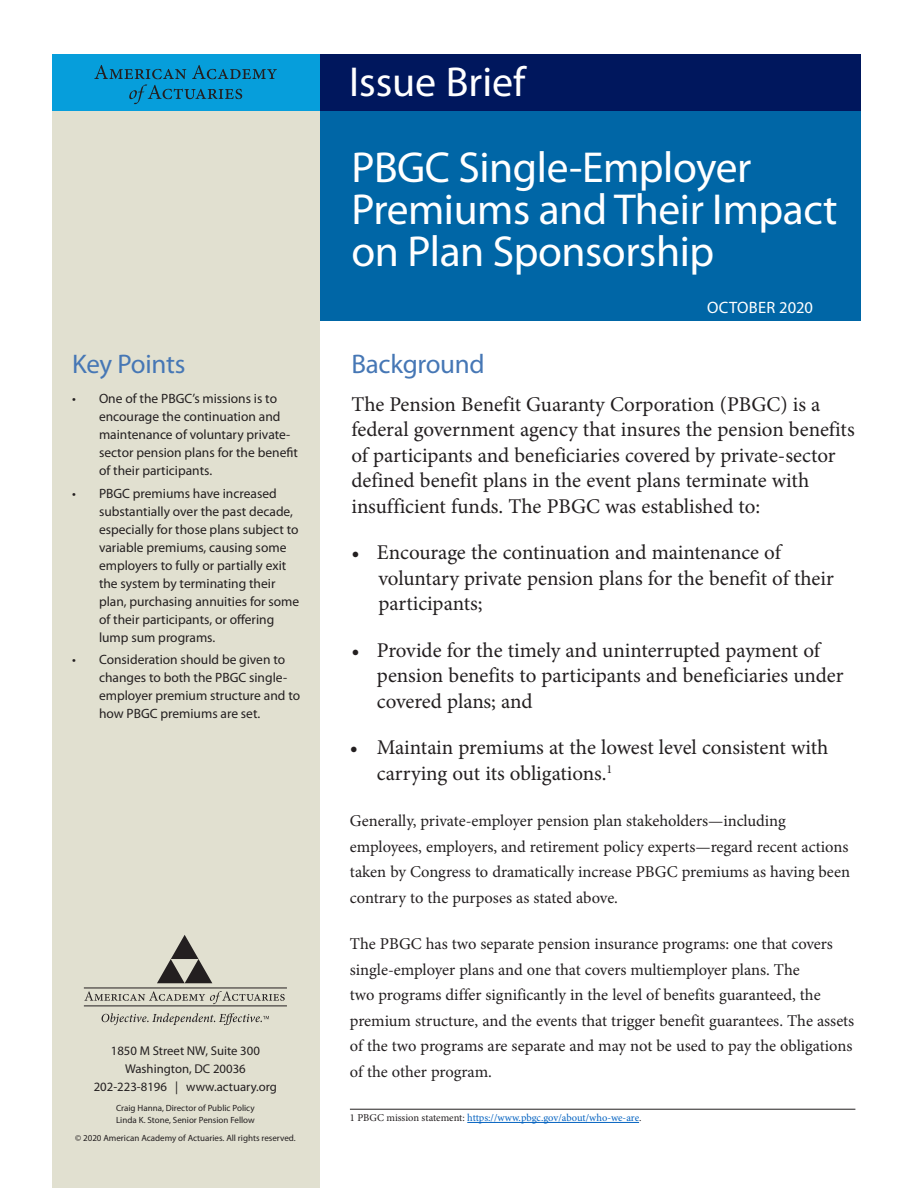
<style>
.page{position:relative;width:918px;height:1188px;background:#fff}
.page>*{position:absolute;margin:0;border:0;box-sizing:border-box;transform-origin:0 0}
.white_banner_head{font:43.5px/42px "Myriad Pro";letter-spacing:-.01em;color:#fff}
.t1{font:42px "Myriad Pro";color:#fff}
.Sub_1_Blueheads{font:27px "Myriad Pro";letter-spacing:-.01em;color:#4677b5}
.opening_paragraph{font:21px/25.5px "Minion Pro";color:#231f20}
.text_no_indent{font:16.5px/25.5px "Minion Pro";color:#231f20}
.text{font:16.5px "Myriad Pro";letter-spacing:.02em;color:#fff}
.t2{font:13.5px/18px "Myriad Pro";color:#231f20}
.t3{font:12.75px/18px "Myriad Pro";color:#231f20;text-align:center}
.first_page_footnote{font:10.5px "Minion Pro";letter-spacing:-.005em;color:#0563c1}
.t4{font:9px/12px "Myriad Pro";color:#231f20}
.s1{color:#231f20}
</style>
<div class="page">
<div style="left:304px;top:101px;width:556px;height:219px;background:#0066a6"></div>
<div style="left:52px;top:107px;width:268px;height:1081px;background:#e1e0d0"></div>
<svg style="left:157px;top:935px;width:55px;height:48px"></svg>
<svg style="left:84px;top:991px;width:201px;height:13px"></svg>
<hr style="left:84px;top:988px;width:203px;height:1px;background:#231f20">
<hr style="left:84px;top:1006px;width:203px;height:1px;background:#231f20">
<svg style="left:102px;top:1013px;width:167px;height:12px"></svg>
<div style="left:52px;top:54px;width:269px;height:57px;background:#069edb"></div>
<div style="left:320px;top:54px;width:541px;height:57px;background:#00175d"></div>
<hr style="left:94px;top:62px;width:185px;height:1px;background:#231f20">
<hr style="left:94px;top:87px;width:185px;height:1px;background:#231f20">
<svg style="left:94px;top:65px;width:183px;height:39px"></svg>
<hr style="left:128px;top:82px;width:116px;height:1px;background:#231f20">
<hr style="left:128px;top:107px;width:116px;height:1px;background:#231f20">
<hr style="left:350px;top:1109px;width:505px;height:1px;background:#231f20">
<hr style="left:467px;top:1122px;width:172px;height:1px;background:#0563c1">
<p class="Sub_1_Blueheads" style="left:72px;top:347px;width:115px">Key Points</p>
<p class="t2" style="left:99px;top:389px;width:200px;text-indent:-27px">• One of the PBGC’s missions is to encourage the continuation and maintenance of voluntary private&shy;sector pension plans for the benefit of their participants.</p>
<p class="t2" style="left:99px;top:484px;width:202px;text-indent:-27px">• PBGC premiums have increased substantially over the past decade, especially for those plans subject to variable premiums, causing some employers to fully or partially exit the system by terminating their plan, purchasing annuities for some of their participants, or offering lump sum programs.</p>
<p class="t2" style="left:99px;top:650px;width:203px;text-indent:-27px">• Consideration should be given to changes to both the PBGC single&shy;employer premium structure and to how PBGC premiums are set.</p>
<p class="t3" style="left:94px;top:1042px;width:185px">1850 M Street NW, Suite 300<br>Washington, DC 20036<br>202-223-8196 | www.actuary.org</p>
<p class="t4" style="left:116px;top:1102px;width:140px">Craig Hanna, Director of Public Policy<br>Linda K. Stone, Senior Pension Fellow</p>
<p class="t4" style="left:75px;top:1132px;width:222px">© 2020 American Academy of Actuaries. All rights reserved.</p>
<h2 class="t1" style="left:349px;top:56px;width:178px">Issue Brief</h2>
<p class="white_banner_head" style="left:351px;top:146px;width:487px">PBGC Single-Employer<br>Premiums and Their Impact on Plan Sponsorship</p>
<p class="text" style="left:707px;top:297px;width:107px">OCTOBER 2020</p>
<p class="Sub_1_Blueheads" style="left:351px;top:347px;width:135px">Background</p>
<p class="opening_paragraph" style="left:351px;top:391px;width:505px">The Pension Benefit Guaranty Corporation (PBGC) is a federal government agency that insures the pension benefits of participants and beneficiaries covered by private-sector defined benefit plans in the event plans terminate with insufficient funds. The PBGC was established to:</p>
<p class="opening_paragraph" style="left:378px;top:540px;width:457px;text-indent:-27px">• Encourage the continuation and maintenance of voluntary private pension plans for the benefit of their participants;</p>
<p class="opening_paragraph" style="left:377px;top:637px;width:468px;text-indent:-26px">• Provide for the timely and uninterrupted payment of pension benefits to participants and beneficiaries under covered plans; and</p>
<p class="opening_paragraph" style="left:377px;top:735px;width:453px;text-indent:-27px">• Maintain premiums at the lowest level consistent with carrying out its obligations.<sup>1</sup></p>
<p class="text_no_indent" style="left:350px;top:808px;width:502px">Generally, private-employer pension plan stakeholders—including employees, employers, and retirement policy experts—regard recent actions taken by Congress to dramatically increase PBGC premiums as having been contrary to the purposes as stated above.</p>
<p class="text_no_indent" style="left:350px;top:931px;width:506px">The PBGC has two separate pension insurance programs: one that covers single-employer plans and one that covers multiemployer plans. The<br>two programs differ significantly in the level of benefits guaranteed, the premium structure, and the events that trigger benefit guarantees. The assets of the two programs are separate and may not be used to pay the obligations of the other program.</p>
<p class="first_page_footnote" style="left:350px;top:1111px;width:293px"><span class="s1">1 PBGC mission statement:</span> https://www.pbgc.gov/about/who-we-are<span class="s1">.</span></p>
</div>
